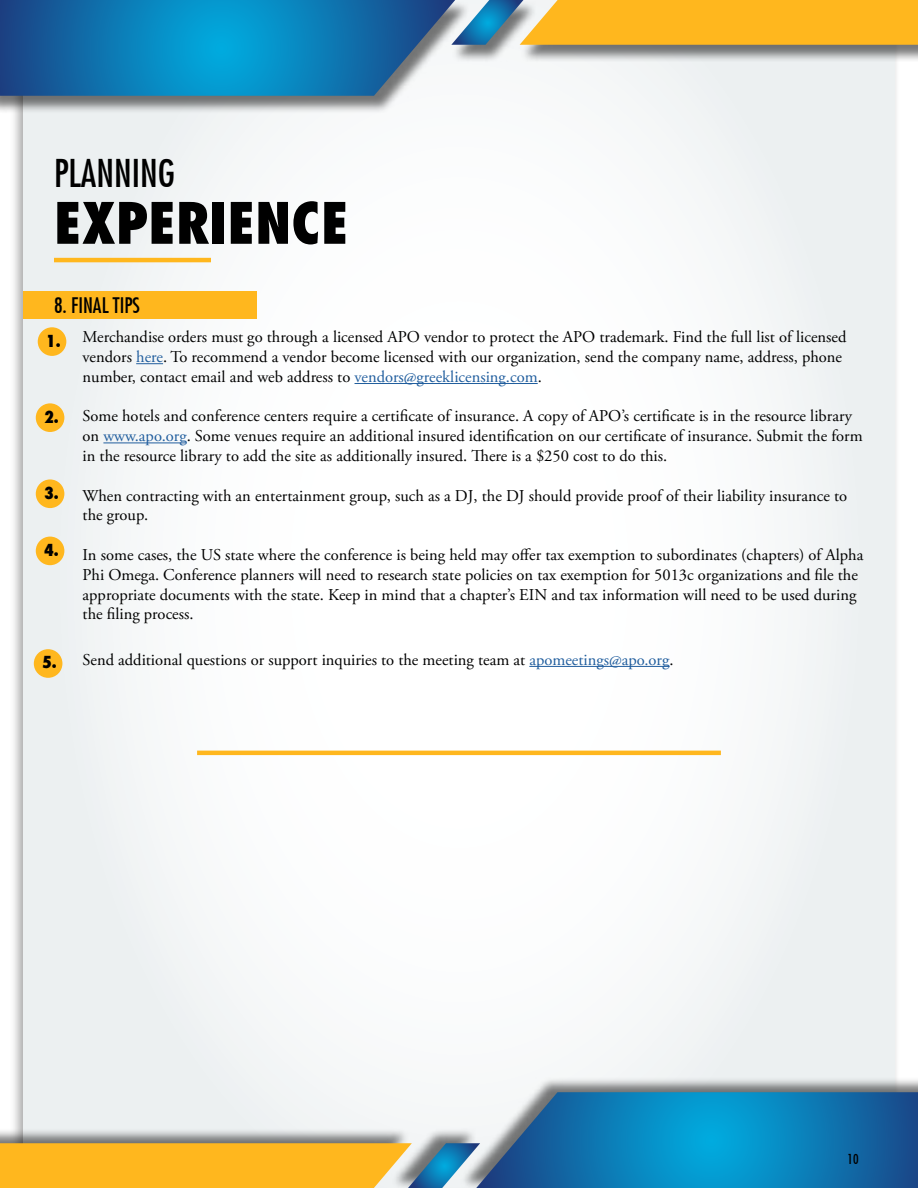
<style>
.page{position:relative;width:918px;height:1188px;background:#fff}
.page>*{position:absolute;margin:0;border:0;box-sizing:border-box;transform-origin:0 0}
.t1{font:800 condensed 55.5px "Futura";color:#000}
.t2{font:500 condensed 37.5px "Futura";color:#000}
.t3{font:500 condensed 21px "Futura";color:#000}
.t4{font:16.5px/19.8px "Adobe Garamond Pro";color:#000}
.t5{font:800 condensed 16.2px "Futura";color:#000}
.t6{font:500 condensed 13.5px "Futura";color:#000}
.s1{color:#215e9e}
</style>
<div class="page">
<div style="left:23px;top:0;width:872px;height:1188px;background:linear-gradient(to right,#f7f9f9,#f7f8f9)"></div>
<div style="left:459px;top:1077px;width:459px;height:111px;background:#000;opacity:.53"></div>
<svg style="left:0;top:1092px;width:918px;height:96px;background:#84a8a4"></svg>
<div style="left:0;top:1px;width:471px;height:113px;background:#000;opacity:.53"></div>
<svg style="left:0;top:0;width:455px;height:96px;background:#1c7fb4"></svg>
<div style="left:451px;top:1px;width:87px;height:62px;background:#000;opacity:.53"></div>
<div style="left:519px;top:1px;width:399px;height:62px;background:#000;opacity:.53"></div>
<svg style="left:451px;top:0;width:467px;height:45px;background:#e7b53d"></svg>
<hr style="left:54px;top:258px;width:157px;height:4px;background:#ffb71e">
<div style="left:23px;top:291px;width:234px;height:28px;background:#ffb71e"></div>
<svg style="left:136px;top:363px;width:27px;height:1px"></svg>
<hr style="left:355px;top:383px;width:183px;height:1px;background:#215e9e">
<hr style="left:103px;top:442px;width:84px;height:1px;background:#215e9e">
<hr style="left:529px;top:666px;width:140px;height:1px;background:#215e9e">
<div style="left:38px;top:327px;width:28px;height:29px;background:#ffb71e;border-radius:50%"></div>
<div style="left:36px;top:403px;width:28px;height:29px;background:#ffb71e;border-radius:50%"></div>
<div style="left:36px;top:479px;width:28px;height:29px;background:#ffb71e;border-radius:50%"></div>
<div style="left:36px;top:537px;width:28px;height:28px;background:#ffb71e;border-radius:50%"></div>
<hr style="left:197px;top:751px;width:524px;height:4px;background:#ffb71e">
<div style="left:34px;top:649px;width:28px;height:29px;background:#ffb71e;border-radius:50%"></div>
<h2 class="t2" style="left:54px;top:150px;width:123px">PLANNING</h2>
<h1 class="t1" style="left:54px;top:188px;width:296px">EXPERIENCE</h1>
<p class="t3" style="left:54px;top:292px;width:87px">8. FINAL TIPS</p>
<p class="t4" style="left:83px;top:328px;width:765px">Merchandise orders must go through a licensed APO vendor to protect the APO trademark. Find the full list of licensed vendors <span class="s1">here</span>. To recommend a vendor become licensed with our organization, send the company name, address, phone number, contact email and web address to <span class="s1">vendors@greeklicensing.com</span>.</p>
<p class="t4" style="left:83px;top:407px;width:782px">Some hotels and conference centers require a certificate of insurance. A copy of APO’s certificate is in the resource library on <span class="s1">www.apo.org</span>. Some venues require an additional insured identification on our certificate of insurance. Submit the form in the resource library to add the site as additionally insured. There is a $250 cost to do this.</p>
<p class="t4" style="left:83px;top:486px;width:766px">When contracting with an entertainment group, such as a DJ, the DJ should provide proof of their liability insurance to the group.</p>
<p class="t4" style="left:83px;top:546px;width:782px">In some cases, the US state where the conference is being held may offer tax exemption to subordinates (chapters) of Alpha Phi Omega. Conference planners will need to research state policies on tax exemption for 5013c organizations and file the appropriate documents with the state. Keep in mind that a chapter’s EIN and tax information will need to be used during the filing process.</p>
<p class="t4" style="left:83px;top:650px;width:592px">Send additional questions or support inquiries to the meeting team at <span class="s1">apomeetings@apo.org</span>.</p>
<p class="t5" style="left:46px;top:330px;width:16px">1.</p>
<p class="t5" style="left:44px;top:406px;width:16px">2.</p>
<p class="t5" style="left:44px;top:483px;width:16px">3.</p>
<p class="t5" style="left:44px;top:540px;width:16px">4.</p>
<p class="t5" style="left:42px;top:652px;width:16px">5.</p>
<p class="t6" style="left:848px;top:1151px;width:13px">10</p>
</div>
